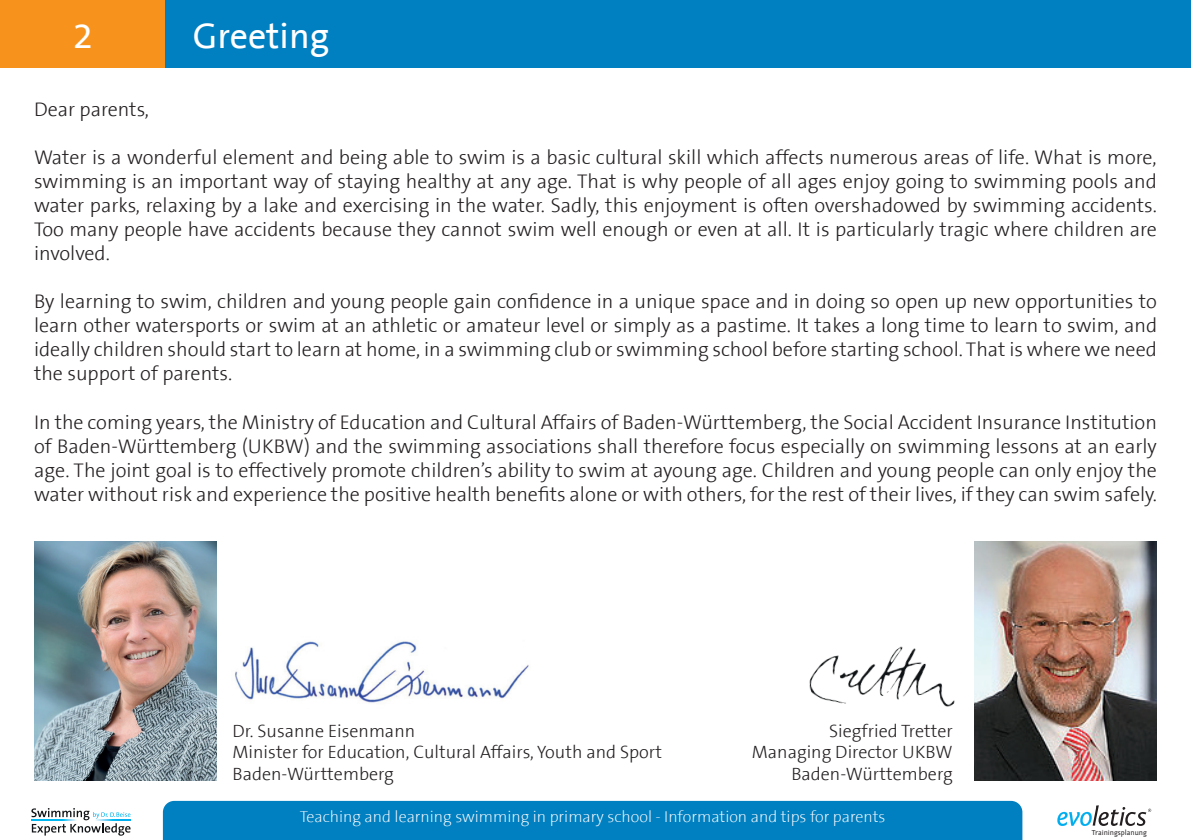
<style>
.page{position:relative;width:1191px;height:840px;background:#fff}
.page>*{position:absolute;margin:0;border:0;box-sizing:border-box;transform-origin:0 0}
.t1{font:36px "The Sans B5 Plain";color:#fff}
.t2{font:300 20px/24px "The Sans B3";color:#231f20;text-align:justify}
.t3{font:300 18px "The Sans B3";color:#231f20}
.t4{font:200 16px "The Sans B2";color:#fff}
.t5{font:7.4px "Fontin Sans";color:#231f20}
</style>
<div class="page">
<img style="left:34px;top:541px;width:182px;height:238px">
<img style="left:974px;top:541px;width:183px;height:238px">
<img style="left:809px;top:646px;width:146px;height:61px">
<img style="left:235px;top:641px;width:294px;height:62px">
<div style="left:163px;top:800px;width:859px;height:39px;background:#007fc1"></div>
<svg style="left:31px;top:808px;width:99px;height:27px"></svg>
<svg style="left:1057px;top:805px;width:94px;height:20px"></svg>
<div style="left:0;top:0;width:170px;height:68px;background:#f7931d"></div>
<div style="left:166px;top:0;width:1025px;height:68px;background:#007fc1"></div>
<h1 class="t1" style="left:73px;top:17px;width:21px">2</h1>
<h1 class="t1" style="left:193px;top:18px;width:138px">Greeting</h1>
<p class="t2" style="left:34px;top:98px;width:116px">Dear parents,</p>
<p class="t2" style="left:34px;top:146px;width:1124px">Water is a wonderful element and being able to swim is a basic cultural skill which affects numerous areas of life. What is more, swimming is an important way of staying healthy at any age. That is why people of all ages enjoy going to swimming pools and water parks, relaxing by a lake and exercising in the water. Sadly, this enjoyment is often overshadowed by swimming accidents.<br>Too many people have accidents because they cannot swim well enough or even at all. It is particularly tragic where children are involved.</p>
<p class="t2" style="left:34px;top:290px;width:1124px">By learning to swim, children and young people gain confidence in a unique space and in doing so open up new opportunities to learn other watersports or swim at an athletic or amateur level or simply as a pastime. It takes a long time to learn to swim, and ideally children should start to learn at home, in a swimming club or swimming school before starting school. That is where we need the support of parents.</p>
<p class="t2" style="left:34px;top:410px;width:1124px">In the coming years, the Ministry of Education and Cultural Affairs of Baden-Württemberg, the Social Accident Insurance Institution of Baden-Württemberg (UKBW) and the swimming associations shall therefore focus especially on swimming lessons at an early age. The joint goal is to effectively promote children’s ability to swim at ayoung age. Children and young people can only enjoy the water without risk and experience the positive health benefits alone or with others, for the rest of their lives, if they can swim safely.</p>
<p class="t3" style="left:232px;top:720px;width:184px">Dr. Susanne Eisenmann</p>
<p class="t3" style="left:829px;top:720px;width:125px">Siegfried Tretter</p>
<p class="t3" style="left:232px;top:742px;width:431px">Minister for Education, Cultural Affairs, Youth and Sport</p>
<p class="t3" style="left:752px;top:742px;width:202px">Managing Director UKBW</p>
<p class="t3" style="left:232px;top:764px;width:163px">Baden-Württemberg</p>
<p class="t3" style="left:791px;top:764px;width:163px">Baden-Württemberg</p>
<p class="t4" style="left:300px;top:808px;width:587px">Teaching and learning swimming in primary school - Information and tips for parents</p>
<p class="t5" style="left:1091px;top:827px;width:57px">Trainingsplanung</p>
</div>
